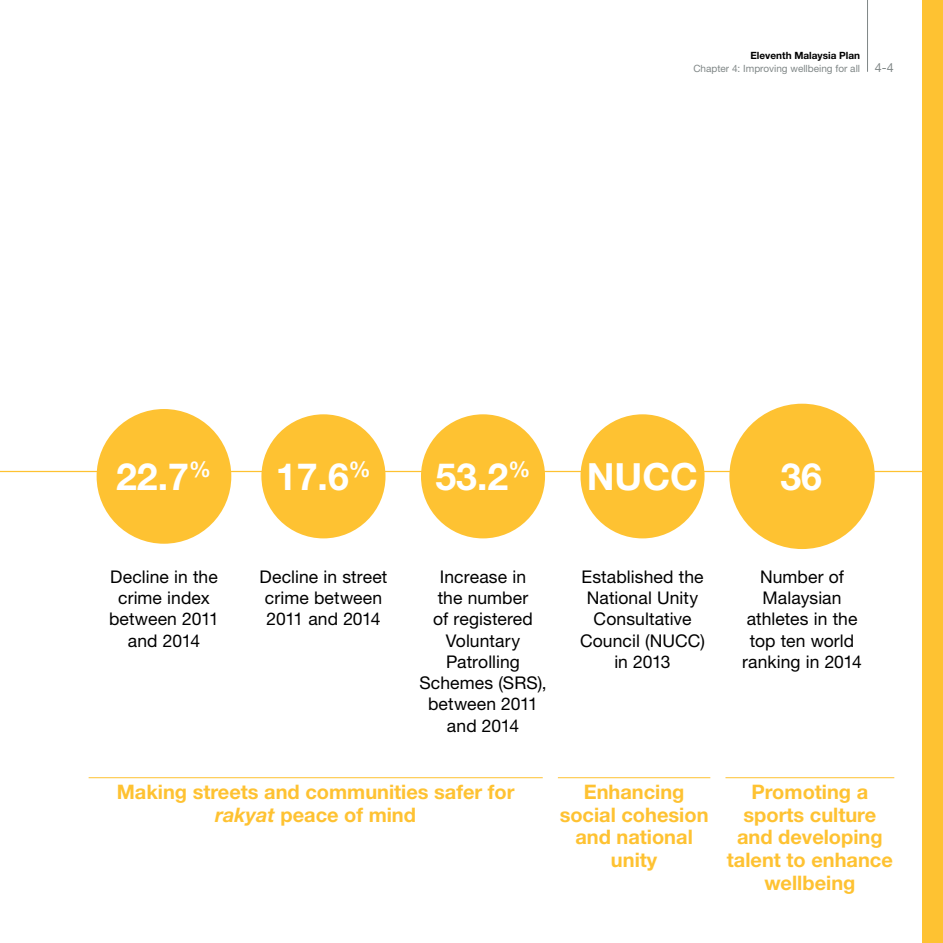
<style>
.page{position:relative;width:943px;height:943px;background:#fff}
.page>*{position:absolute;margin:0;border:0;box-sizing:border-box;transform-origin:0 0}
.t1{font:700 37.5px "Helvetica Neue LT Std";color:#fff}
.t2{font:700 20px/22.5px "Helvetica Neue LT Std";color:#fec232;text-align:center}
.t3{font:17.5px/21.2px "Helvetica Neue LT Std";letter-spacing:.005em;color:#000;text-align:center}
.t4{font:10px/13.8px "Helvetica Neue LT Std";color:#808787}
.s1{font-weight:700;color:#000}
.s2{font-size:12.5px}
.s3{font-style:italic}
</style>
<div class="page">
<div style="left:921px;top:0;width:22px;height:943px;background:#fec232"></div>
<hr style="left:867px;top:0;width:1px;height:72px;background:#808787">
<hr style="left:0;top:471px;width:943px;height:1px;background:#fec232">
<hr style="left:89px;top:777px;width:453px;height:1px;background:#fec232">
<hr style="left:558px;top:777px;width:152px;height:1px;background:#fec232">
<hr style="left:725px;top:777px;width:169px;height:1px;background:#fec232">
<div style="left:97px;top:409px;width:134px;height:134px;background:#fec232;border-radius:50%"></div>
<div style="left:261px;top:414px;width:124px;height:124px;background:#fec232;border-radius:50%"></div>
<div style="left:421px;top:414px;width:124px;height:124px;background:#fec232;border-radius:50%"></div>
<div style="left:580px;top:414px;width:124px;height:124px;background:#fec232;border-radius:50%"></div>
<div style="left:729px;top:403px;width:145px;height:146px;background:#fec232;border-radius:50%"></div>
<p class="t4" style="left:693px;top:48px;width:202px;text-indent:57px"><span class="s1">Eleventh Malaysia Plan<br></span>Chapter 4: Improving wellbeing for all <span class="s2">4-4</span></p>
<h1 class="t1" style="left:116px;top:453px;width:96px">22.7<sup>%</sup></h1>
<h1 class="t1" style="left:276px;top:453px;width:96px">17.6<sup>%</sup></h1>
<h1 class="t1" style="left:435px;top:453px;width:96px">53.2<sup>%</sup></h1>
<h1 class="t1" style="left:587px;top:453px;width:113px">NUCC</h1>
<h1 class="t1" style="left:780px;top:453px;width:43px">36</h1>
<p class="t3" style="left:109px;top:565px;width:111px">Decline in the crime index between 2011 and 2014</p>
<p class="t3" style="left:259px;top:565px;width:129px">Decline in street crime between<br>2011 and 2014</p>
<p class="t3" style="left:419px;top:565px;width:129px">Increase in<br>the number<br>of registered<br>Voluntary<br>Patrolling<br>Schemes (SRS), between 2011 and 2014</p>
<p class="t3" style="left:580px;top:565px;width:126px">Established the<br>National Unity<br>Consultative<br>Council (NUCC) in 2013</p>
<p class="t3" style="left:742px;top:565px;width:121px">Number of<br>Malaysian athletes in the top ten world ranking in 2014</p>
<p class="t2" style="left:117px;top:780px;width:399px">Making streets and communities safer for <span class="s3">rakyat</span> peace of mind</p>
<p class="t2" style="left:559px;top:780px;width:150px">Enhancing social cohesion and national unity</p>
<p class="t2" style="left:727px;top:780px;width:167px">Promoting a sports culture and developing talent to enhance wellbeing</p>
</div>
